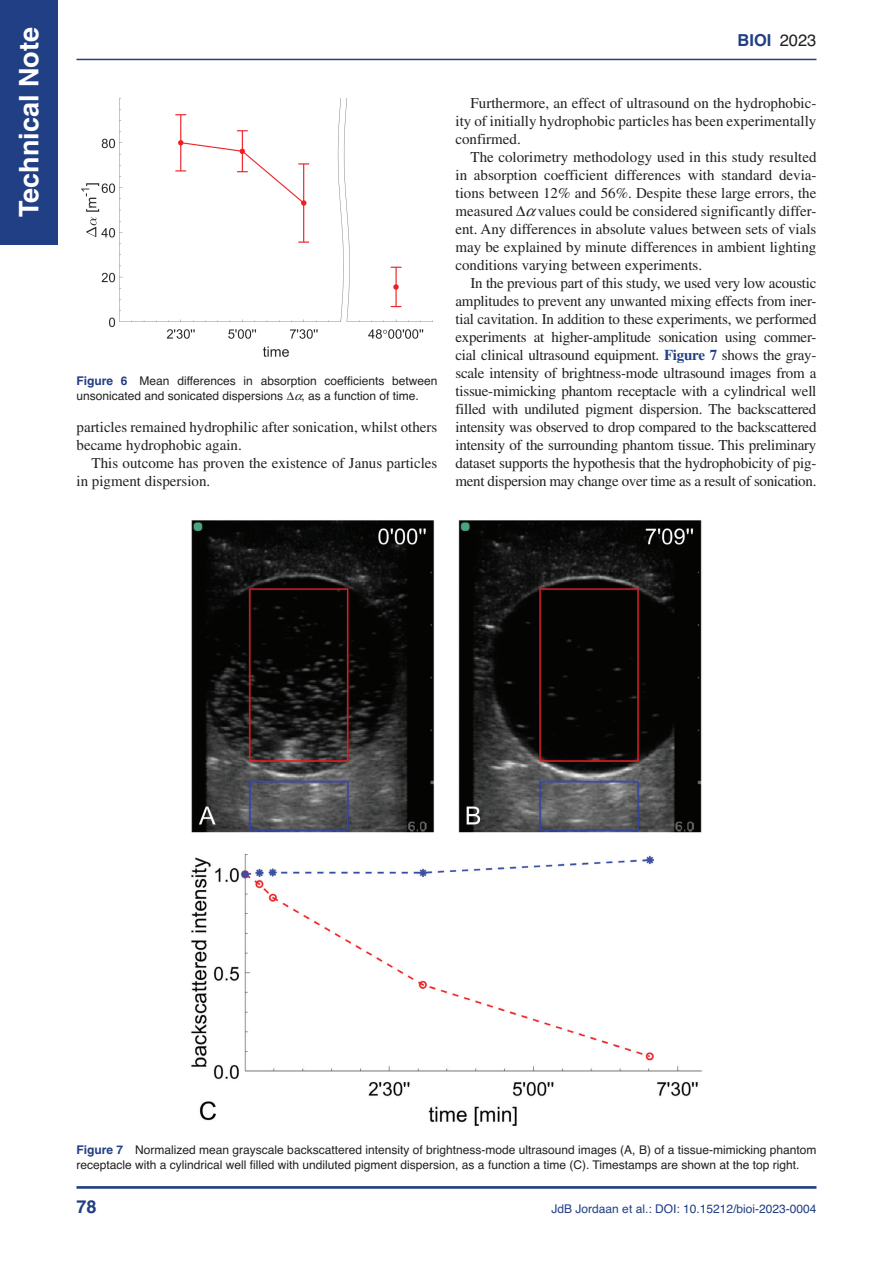
<style>
.page{position:relative;width:893px;height:1263px;background:#fff}
.page>*{position:absolute;margin:0;border:0;box-sizing:border-box;transform-origin:0 0}
.t1{font:700 27px "Helvetica";color:#fff}
.t2{font:700 18px "Helvetica";color:#213f84}
.t3{font:700 16.5px "Helvetica";color:#213f84}
.t4{font:15px/18px "Times";color:#231f20;text-align:justify}
.t5{font:12px/15px "Helvetica";color:#231f20}
.t6{font:12px "Helvetica";color:#213f84}
.s1{font-weight:400;color:#231f20}
.s2{font-weight:700;color:#213f84}
</style>
<div class="page">
<hr style="left:76px;top:1186px;width:740px;height:3px;background:#213f84">
<img style="left:81px;top:98px;width:352px;height:259px">
<img style="left:191px;top:520px;width:511px;height:606px">
<hr style="left:76px;top:59px;width:740px;height:1px;background:#213f84">
<div style="left:0;top:0;width:58px;height:245px;background:#213f84"></div>
<h1 class="t1" style="left:13px;top:217px;width:192px;rotate:-90deg">Technical Note</h1>
<p class="t3" style="left:738px;top:30px;width:80px">BIOI <span class="s1">2023</span></p>
<p class="t5" style="left:76px;top:373px;width:362px"><span class="s2">Figure 6</span> Mean differences in absorption coefficients between unsonicated and sonicated dispersions</p>
<p class="t5" style="left:302px;top:388px;width:119px">, as a function of time.</p>
<p class="t4" style="left:76px;top:418px;width:362px">particles remained hydrophilic after sonication, whilst others became hydrophobic again.</p>
<p class="t4" style="left:76px;top:454px;width:362px;text-indent:15px">This outcome has proven the existence of Janus particles in pigment dispersion.</p>
<p class="t4" style="left:455px;top:94px;width:362px;text-indent:15px">Furthermore, an effect of ultrasound on the hydrophobic&shy;ity of initially hydrophobic particles has been experimentally confirmed.</p>
<p class="t4" style="left:455px;top:148px;width:362px;text-indent:15px">The colorimetry methodology used in this study resulted in absorption coefficient differences with standard devia&shy;tions between 12% and 56%. Despite these large errors, the measured</p>
<p class="t4" style="left:455px;top:202px;width:362px;text-indent:82px">values could be considered significantly differ&shy;ent. Any differences in absolute values between sets of vials may be explained by minute differences in ambient lighting conditions varying between experiments.</p>
<p class="t4" style="left:455px;top:274px;width:363px;text-indent:15px">In the previous part of this study, we used very low acoustic amplitudes to prevent any unwanted mixing effects from iner&shy;tial cavitation. In addition to these experiments, we performed experiments at higher-amplitude sonication using commer&shy;cial clinical ultrasound equipment. <span class="s2">Figure 7</span> shows the gray&shy;scale intensity of brightness-mode ultrasound images from a tissue-mimicking phantom receptacle with a cylindrical well filled with undiluted pigment dispersion. The backscattered intensity was observed to drop compared to the backscattered intensity of the surrounding phantom tissue. This preliminary dataset supports the hypothesis that the hydrophobicity of pig&shy;ment dispersion may change over time as a result of sonication.</p>
<p class="t5" style="left:76px;top:1141px;width:741px"><span class="s2">Figure 7</span> Normalized mean grayscale backscattered intensity of brightness-mode ultrasound images (A, B) of a tissue-mimicking phantom receptacle with a cylindrical well filled with undiluted pigment dispersion, as a function a time (C). Timestamps are shown at the top right.</p>
<p class="t2" style="left:76px;top:1195px;width:22px">78</p>
<p class="t6" style="left:552px;top:1201px;width:266px">JdB Jordaan et al.: DOI: 10.15212/bioi-2023-0004</p>
</div>
